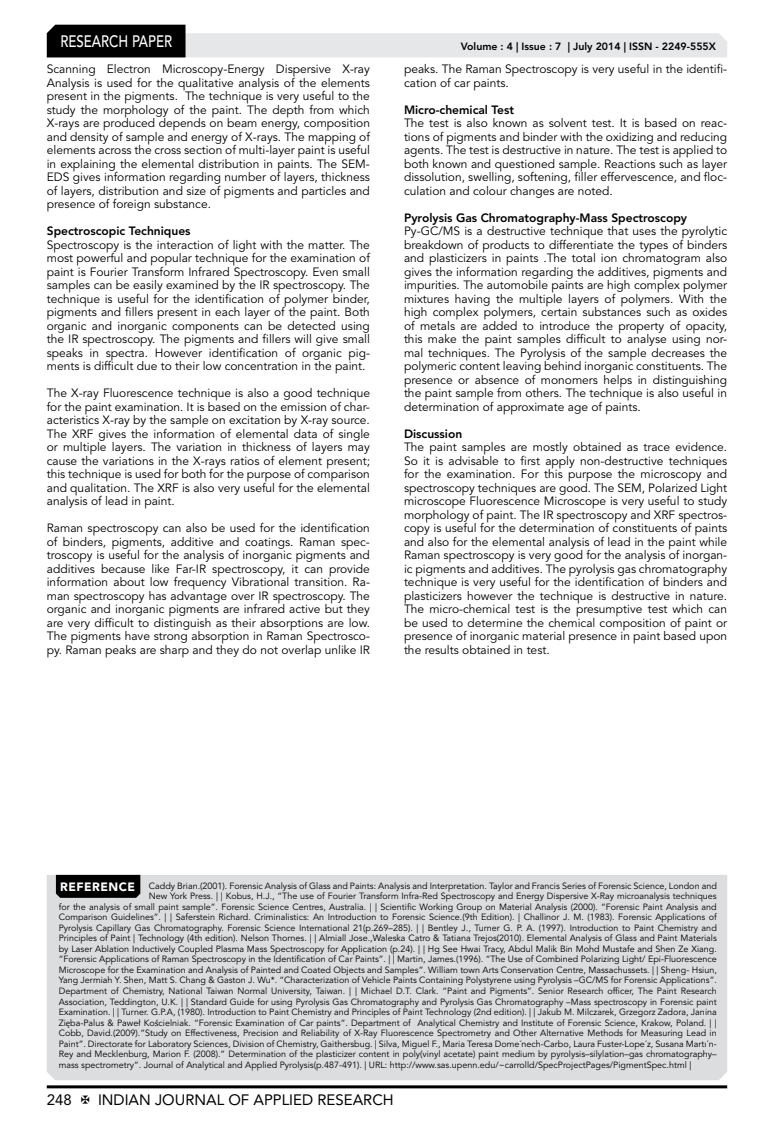
<style>
.page{position:relative;width:774px;height:1136px;background:#fff}
.page>*{position:absolute;margin:0;border:0;box-sizing:border-box;transform-origin:0 0}
.t1{font:500 16.5px "Avenir LT Std";color:#fff;scale:.8 1}
.t2{font:15px "Avenir LT Std";color:#000}
.t3{font:12px/13.5px "Avenir LT Std";color:#000;text-align:justify}
.t4{font:800 12px "Avenir LT Std";color:#000}
.t5{font:800 10.5px "Avenir LT Std";color:#000}
.t6{font:9px "Avenir LT Std";color:#000}
.s1{font-weight:900;font-size:12px;color:#fff}
.s2{font-family:"Cambria"}
</style>
<div class="page">
<hr style="left:47px;top:1085px;width:680px;height:3px;background:#000">
<svg style="left:47px;top:25px;width:680px;height:32px"></svg>
<div style="left:47px;top:874px;width:680px;height:206px;background:#dcddde"></div>
<div style="left:56px;top:874px;width:84px;height:23px;background:#000"></div>
<h1 class="t1" style="left:60px;top:32px;width:139px">RESEARCH PAPER</h1>
<p class="t3" style="left:47px;top:62px;width:325px">Scanning Electron Microscopy-Energy Dispersive X-ray Analysis is used for the qualitative analysis of the elements present in the pigments. The technique is very useful to the study the morphology of the paint. The depth from which X-rays are produced depends on beam energy, composition and density of sample and energy of X-rays. The mapping of elements across the cross section of multi-layer paint is useful in explaining the elemental distribution in paints. The SEM-EDS gives information regarding number of layers, thickness of layers, distribution and size of pigments and particles and presence of foreign substance.</p>
<p class="t4" style="left:47px;top:224px;width:145px">Spectroscopic Techniques</p>
<p class="t3" style="left:47px;top:238px;width:325px">Spectroscopy is the interaction of light with the matter. The most powerful and popular technique for the examination of paint is Fourier Transform Infrared Spectroscopy. Even small samples can be easily examined by the IR spectroscopy. The technique is useful for the identification of polymer binder, pigments and fillers present in each layer of the paint. Both organic and inorganic components can be detected using the IR spectroscopy. The pigments and fillers will give small speaks in spectra. However identification of organic pig&shy;ments is difficult due to their low concentration in the paint.</p>
<p class="t3" style="left:47px;top:386px;width:325px">The X-ray Fluorescence technique is also a good technique for the paint examination. It is based on the emission of char&shy;acteristics X-ray by the sample on excitation by X-ray source.<br>The XRF gives the information of elemental data of single or multiple layers. The variation in thickness of layers may cause the variations in the X-rays ratios of element present; this technique is used for both for the purpose of comparison and qualitation. The XRF is also very useful for the elemental analysis of lead in paint.</p>
<p class="t3" style="left:47px;top:521px;width:325px">Raman spectroscopy can also be used for the identification of binders, pigments, additive and coatings. Raman spec&shy;troscopy is useful for the analysis of inorganic pigments and additives because like Far-IR spectroscopy, it can provide information about low frequency Vibrational transition. Ra&shy;man spectroscopy has advantage over IR spectroscopy. The organic and inorganic pigments are infrared active but they are very difficult to distinguish as their absorptions are low.<br>The pigments have strong absorption in Raman Spectrosco&shy;py. Raman peaks are sharp and they do not overlap unlike IR</p>
<p class="t5" style="left:461px;top:41px;width:257px">Volume : 4 | Issue : 7 | July 2014 | ISSN - 2249-555X</p>
<p class="t3" style="left:404px;top:62px;width:325px">peaks. The Raman Spectroscopy is very useful in the identifi&shy;cation of car paints.</p>
<p class="t4" style="left:404px;top:102px;width:112px">Micro-chemical Test</p>
<p class="t3" style="left:404px;top:116px;width:325px">The test is also known as solvent test. It is based on reac&shy;tions of pigments and binder with the oxidizing and reducing agents. The test is destructive in nature. The test is applied to both known and questioned sample. Reactions such as layer dissolution, swelling, softening, filler effervescence, and floc&shy;culation and colour changes are noted.</p>
<p class="t4" style="left:404px;top:210px;width:285px">Pyrolysis Gas Chromatography-Mass Spectroscopy</p>
<p class="t3" style="left:404px;top:224px;width:325px">Py-GC/MS is a destructive technique that uses the pyrolytic breakdown of products to differentiate the types of binders and plasticizers in paints .The total ion chromatogram also gives the information regarding the additives, pigments and impurities. The automobile paints are high complex polymer mixtures having the multiple layers of polymers. With the high complex polymers, certain substances such as oxides of metals are added to introduce the property of opacity, this make the paint samples difficult to analyse using nor&shy;mal techniques. The Pyrolysis of the sample decreases the polymeric content leaving behind inorganic constituents. The presence or absence of monomers helps in distinguishing the paint sample from others. The technique is also useful in determination of approximate age of paints.</p>
<p class="t4" style="left:404px;top:426px;width:60px">Discussion</p>
<p class="t3" style="left:404px;top:440px;width:325px">The paint samples are mostly obtained as trace evidence.<br>So it is advisable to first apply non-destructive techniques for the examination. For this purpose the microscopy and spectroscopy techniques are good. The SEM, Polarized Light microscope Fluorescence Microscope is very useful to study morphology of paint. The IR spectroscopy and XRF spectros&shy;copy is useful for the determination of constituents of paints and also for the elemental analysis of lead in the paint while Raman spectroscopy is very good for the analysis of inorgan&shy;ic pigments and additives. The pyrolysis gas chromatography technique is very useful for the identification of binders and plasticizers however the technique is destructive in nature.<br>The micro-chemical test is the presumptive test which can be used to determine the chemical composition of paint or presence of inorganic material presence in paint based upon the results obtained in test.</p>
<p class="t6" style="left:60px;top:880px;width:658px"><span class="s1">REFERENCE</span> Caddy Brian.(2001). Forensic Analysis of Glass and Paints: Analysis and Interpretation. Taylor and Francis Series of Forensic Science, London and</p>
<p class="t6" style="left:149px;top:891px;width:569px">New York Press. | | Kobus, H.J., “The use of Fourier Transform Infra-Red Spectroscopy and Energy Dispersive X-Ray microanalysis techniques</p>
<p class="t6" style="left:59px;top:901px;width:660px">for the analysis of small paint sample”. Forensic Science Centres, Australia. | | Scientific Working Group on Material Analysis (2000). “Forensic Paint Analysis and</p>
<p class="t6" style="left:59px;top:912px;width:659px">Comparison Guidelines”. | | Saferstein Richard. Criminalistics: An Introduction to Forensic Science.(9th Edition). | Challinor J. M. (1983). Forensic Applications of</p>
<p class="t6" style="left:59px;top:922px;width:660px">Pyrolysis Capillary Gas Chromatography. Forensic Science International 21(p.269–285). | | Bentley J., Turner G. P. A. (1997). Introduction to Paint Chemistry and</p>
<p class="t6" style="left:59px;top:933px;width:660px">Principles of Paint | Technology (4th edition). Nelson Thornes. | | Almiall Jose.,Waleska Catro &amp; Tatiana Trejos(2010). Elemental Analysis of Glass and Paint Materials</p>
<p class="t6" style="left:59px;top:943px;width:660px">by Laser Ablation Inductively Coupled Plasma Mass Spectroscopy for Application (p.24). | | Hg See Hwai Tracy, Abdul Malik Bin Mohd Mustafe and Shen Ze Xiang.</p>
<p class="t6" style="left:59px;top:954px;width:660px">“Forensic Applications of Raman Spectroscopy in the Identification of Car Paints”. | | Martin, James.(1996). “The Use of Combined Polarizing Light/ Epi-Fluorescence</p>
<p class="t6" style="left:59px;top:964px;width:660px">Microscope for the Examination and Analysis of Painted and Coated Objects and Samples”. William town Arts Conservation Centre, Massachussets. | | Sheng- Hsiun,</p>
<p class="t6" style="left:59px;top:975px;width:660px">Yang Jermiah Y. Shen, Matt S. Chang &amp; Gaston J. Wu*. “Characterization of Vehicle Paints Containing Polystyrene using Pyrolysis –GC/MS for Forensic Applications”.</p>
<p class="t6" style="left:59px;top:985px;width:659px">Department of Chemistry, National Taiwan Normal University, Taiwan. | | Michael D.T. Clark. “Paint and Pigments”. Senior Research officer, The Paint Research</p>
<p class="t6" style="left:59px;top:996px;width:660px">Association, Teddington, U.K. | | Standard Guide for using Pyrolysis Gas Chromatography and Pyrolysis Gas Chromatography –Mass spectroscopy in Forensic paint</p>
<p class="t6" style="left:59px;top:1006px;width:660px">Examination. | | Turner. G.P.A, (1980). Introduction to Paint Chemistry and Principles of Paint Technology (2nd edition). | | Jakub M. Milczarek, Grzegorz Zadora, Janina</p>
<p class="t6" style="left:59px;top:1017px;width:660px">Zi<span class="s2">ę</span>ba-Palus &amp; Paweł Ko<span class="s2">ś</span>cielniak. “Forensic Examination of Car paints”. Department of Analytical Chemistry and Institute of Forensic Science, Krakow, Poland. | |</p>
<p class="t6" style="left:59px;top:1027px;width:660px">Cobb, David.(2009).”Study on Effectiveness, Precision and Reliability of X-Ray Fluorescence Spectrometry and Other Alternative Methods for Measuring Lead in</p>
<p class="t6" style="left:59px;top:1038px;width:659px">Paint”. Directorate for Laboratory Sciences, Division of Chemistry, Gaithersbug. | Silva, Miguel F., Maria Teresa Dome´nech-Carbo, Laura Fuster-Lope´z, Susana Martı´n-</p>
<p class="t6" style="left:59px;top:1048px;width:660px">Rey and Mecklenburg, Marion F. (2008).” Determination of the plasticizer content in poly(vinyl acetate) paint medium by pyrolysis–silylation–gas chromatography–</p>
<p class="t6" style="left:59px;top:1059px;width:634px">mass spectrometry”. Journal of Analytical and Applied Pyrolysis(p.487-491). | URL: http://www.sas.upenn.edu/~carrolld/SpecProjectPages/PigmentSpec.html |</p>
<p class="t2" style="left:47px;top:1090px;width:27px">248</p>
<p class="t2" style="left:98px;top:1090px;width:297px">INDIAN JOURNAL OF APPLIED RESEARCH</p>
</div>
